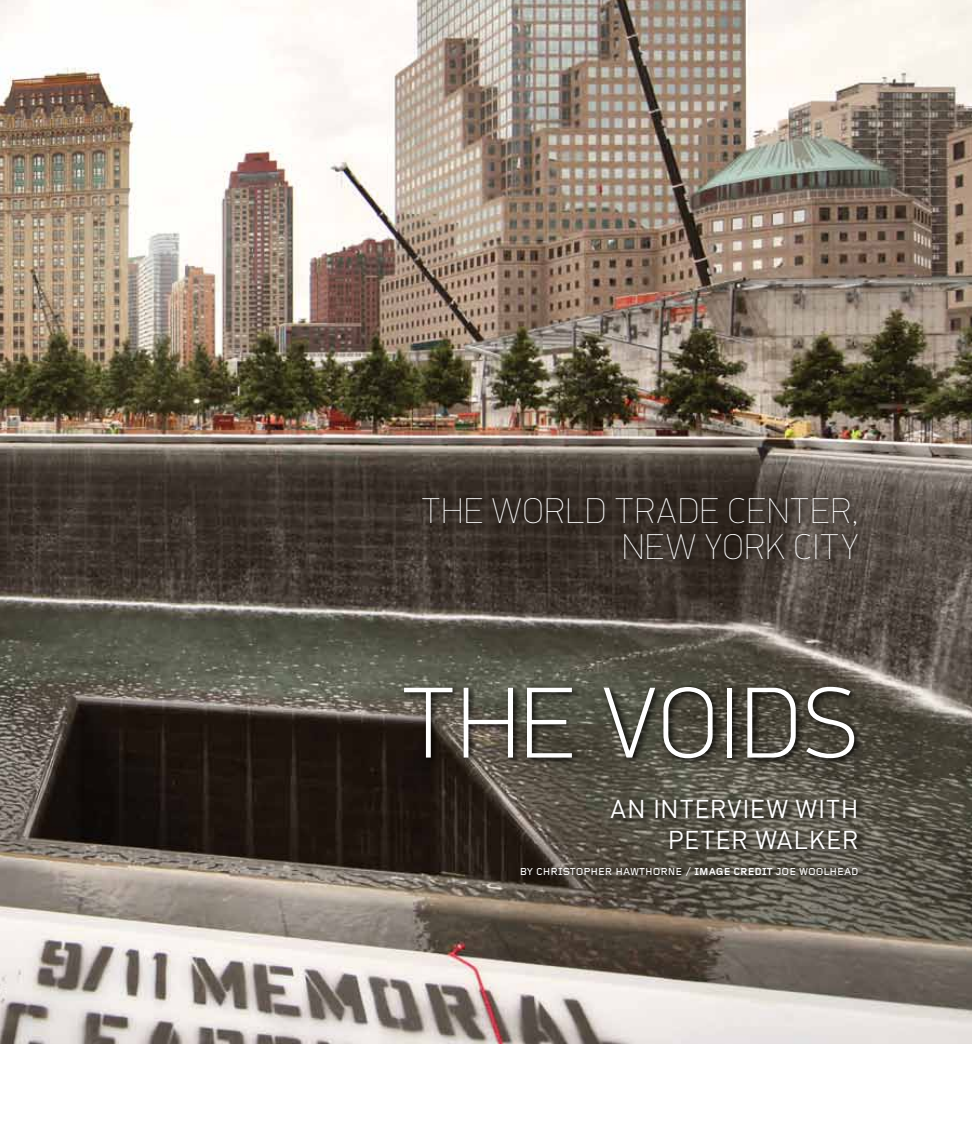
<style>
.page{position:relative;width:972px;height:1134px;background:#fff}
.page>*{position:absolute;margin:0;border:0;box-sizing:border-box;transform-origin:0 0}
.t1{font:100 101.4px "PF Din Display Pro";letter-spacing:.02em;color:#fff}
.t2{font:100 36px/36px "PF Din Display Pro";letter-spacing:.04em;color:#fff}
.t3{font:25.5px/31.5px "DIN";letter-spacing:.025em;color:#fff;text-align:right}
.t4{font:500 10.5px "Foundry Gridnik";color:#fff}
.s1{font-weight:700}
</style>
<div class="page">
<img style="left:0;top:0;width:972px;height:1044px">
<svg style="left:400px;top:493px;width:466px;height:391px;background:#4b453c"></svg>
<h2 class="t2" style="left:623px;top:492px;width:237px;text-indent:-201px">THE WORLD TRADE CENTER,<br>NEW YORK CITY</h2>
<h1 class="t1" style="left:402px;top:665px;width:457px">THE VOIDS</h1>
<h3 class="t3" style="left:611px;top:792px;width:250px">AN INTERVI EW WITH<br>PETER WALKER</h3>
<p class="t4" style="left:520px;top:865px;width:340px">BY CHRISTOPHER HAWTHORNE / <span class="s1">IMAGE CREDIT</span> JOE WOOLHEAD</p>
</div>
